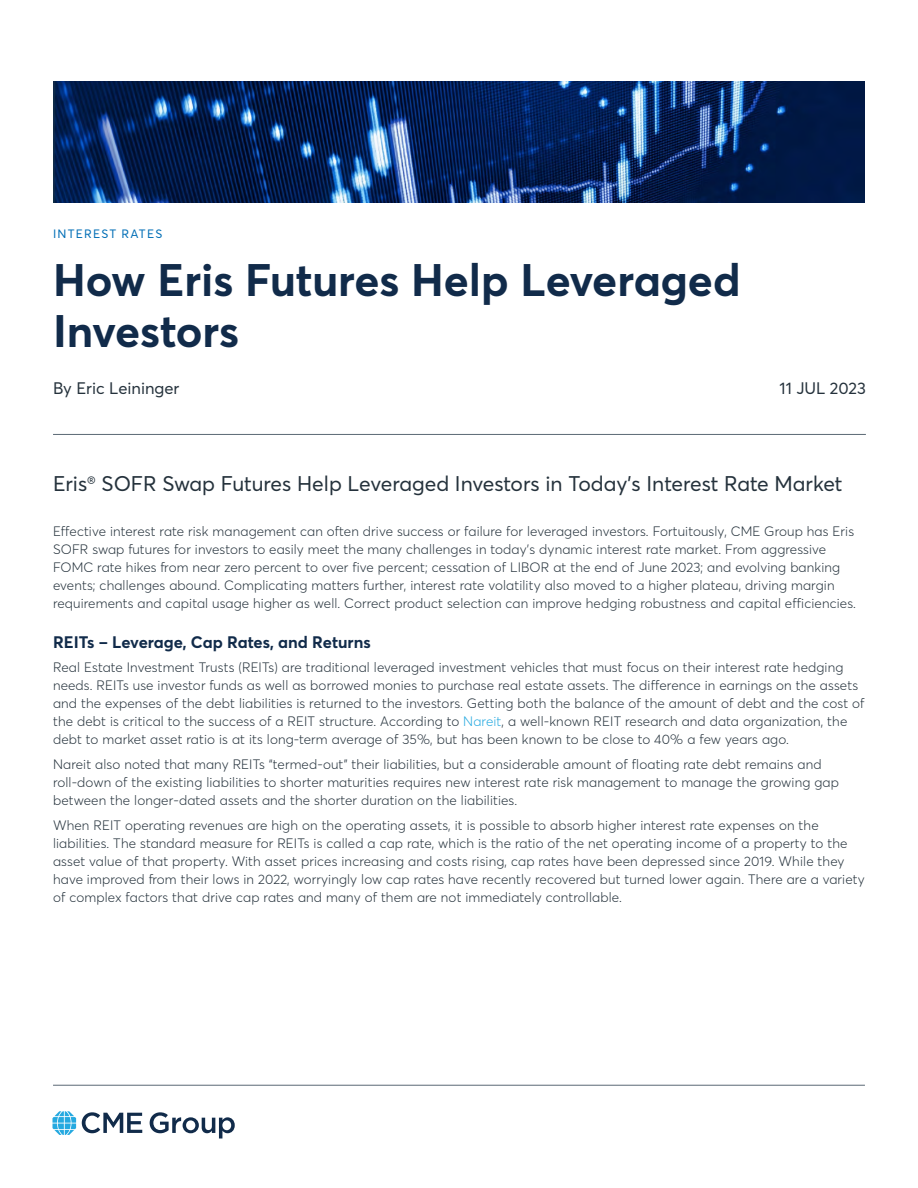
<style>
.page{position:relative;width:918px;height:1188px;background:#fff}
.page>*{position:absolute;margin:0;border:0;box-sizing:border-box;transform-origin:0 0}
.t1{font:700 45px/51px "Averta";color:#112b4a}
.t2{font:21px "Averta";color:#25323c}
.t3{font:700 16.5px "Averta";color:#112b4a}
.t4{font:16.5px "Averta";color:#25323c}
.t5{font:300 13.5px/18px "Averta";letter-spacing:.01em;color:#25323c}
.t6{font:12px "Averta";letter-spacing:.1em;color:#006eb6}
.s1{color:#25a9e0}
</style>
<div class="page">
<hr style="left:53px;top:434px;width:813px;height:1px;background:#5a6874">
<img style="left:53px;top:81px;width:812px;height:121px">
<hr style="left:53px;top:1085px;width:812px;height:1px;background:#5a6874">
<svg style="left:82px;top:1112px;width:60px;height:21px"></svg>
<svg style="left:150px;top:1112px;width:85px;height:26px"></svg>
<svg style="left:53px;top:1111px;width:23px;height:24px"></svg>
<p class="t6" style="left:53px;top:226px;width:111px">INTEREST RATES</p>
<h1 class="t1" style="left:53px;top:252px;width:689px">How Eris Futures Help Leveraged<br>Investors</h1>
<p class="t4" style="left:53px;top:376px;width:128px">By Eric Leininger</p>
<p class="t4" style="left:780px;top:376px;width:88px">11 JUL 2023</p>
<h2 class="t2" style="left:53px;top:469px;width:791px">Eris<sup>®</sup> SOFR Swap Futures Help Leveraged Investors in Today’s Interest Rate Market</h2>
<p class="t5" style="left:53px;top:521px;width:804px">Effective interest rate risk management can often drive success or failure for leveraged investors. Fortuitously, CME Group has Eris SOFR swap futures for investors to easily meet the many challenges in today’s dynamic interest rate market. From aggressive FOMC rate hikes from near zero percent to over five percent; cessation of LIBOR at the end of June 2023; and evolving banking events; challenges abound. Complicating matters further, interest rate volatility also moved to a higher plateau, driving margin requirements and capital usage higher as well. Correct product selection can improve hedging robustness and capital efficiencies.</p>
<p class="t3" style="left:53px;top:630px;width:319px">REITs – Leverage, Cap Rates, and Returns</p>
<p class="t5" style="left:53px;top:658px;width:813px">Real Estate Investment Trusts (REITs) are traditional leveraged investment vehicles that must focus on their interest rate hedging needs. REITs use investor funds as well as borrowed monies to purchase real estate assets. The difference in earnings on the assets and the expenses of the debt liabilities is returned to the investors. Getting both the balance of the amount of debt and the cost of the debt is critical to the success of a REIT structure. According to <span class="s1">Nareit</span>, a well-known REIT research and data organization, the debt to market asset ratio is at its long-term average of 35%, but has been known to be close to 40% a few years ago.</p>
<p class="t5" style="left:53px;top:755px;width:787px">Nareit also noted that many REITs “termed-out” their liabilities, but a considerable amount of floating rate debt remains and roll-down of the existing liabilities to shorter maturities requires new interest rate risk management to manage the growing gap between the longer-dated assets and the shorter duration on the liabilities.</p>
<p class="t5" style="left:53px;top:816px;width:813px">When REIT operating revenues are high on the operating assets, it is possible to absorb higher interest rate expenses on the liabilities. The standard measure for REITs is called a cap rate, which is the ratio of the net operating income of a property to the asset value of that property. With asset prices increasing and costs rising, cap rates have been depressed since 2019. While they have improved from their lows in 2022, worryingly low cap rates have recently recovered but turned lower again. There are a variety of complex factors that drive cap rates and many of them are not immediately controllable.</p>
</div>
